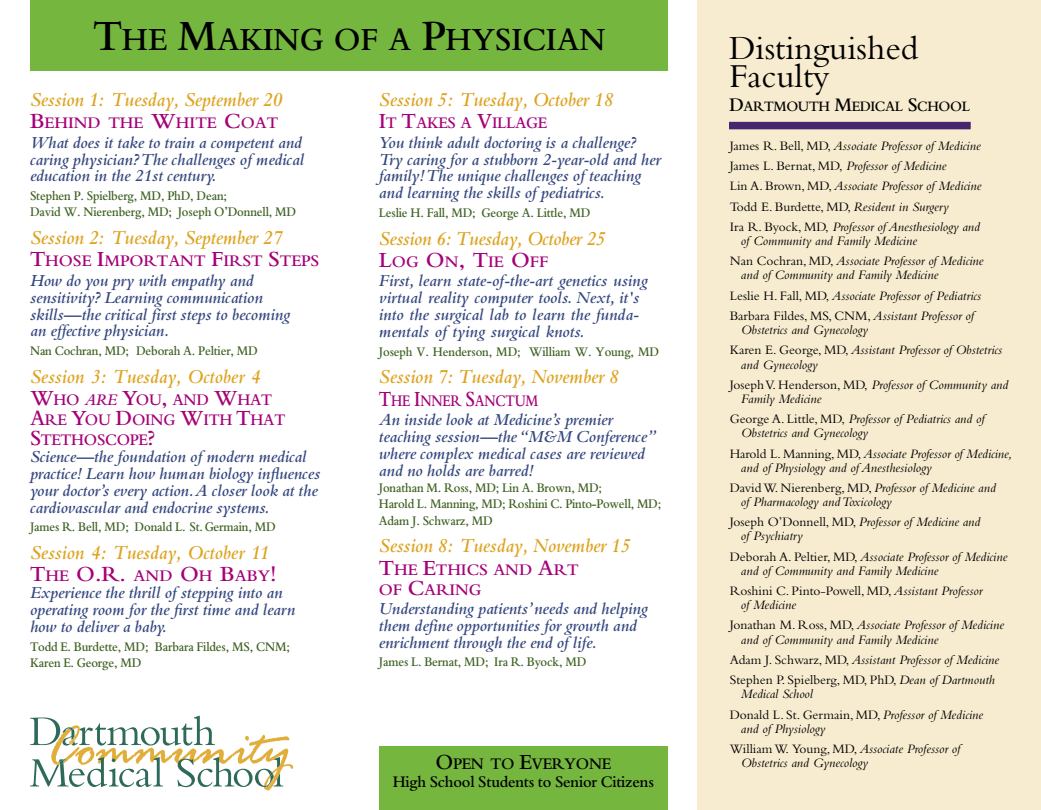
<style>
.page{position:relative;width:1041px;height:810px;background:#fff}
.page>*{position:absolute;margin:0;border:0;box-sizing:border-box;transform-origin:0 0}
.t1{font:35px/27.5px "Bembo";color:#000}
.t2{font:600 33.75px "Bembo";letter-spacing:-.005em;color:#000;scale:.95 1}
.newsession{font:italic 600 20.62px "Bembo";letter-spacing:-.005em;color:#dda421;scale:.95 1}
.newdescription{font:italic 600 17.5px/16.9px "Bembo";letter-spacing:-.005em;color:#34477f}
.newsession-2{font:600 16.88px/20px "Bembo";letter-spacing:-.005em;color:#a50078}
.newsession-3{font:600 16.88px/20px "Bembo";letter-spacing:-.005em;color:#a50078;scale:.95 1}
.bold_italic{font:600 16.88px "Bembo";letter-spacing:-.015em;color:#000;scale:.95 1}
.Course_Name{font:600 16.88px "Bembo";letter-spacing:-.02em;color:#a50078;scale:.82 1}
.t3{font:600 15px "Bembo";letter-spacing:-.025em;color:#000;scale:.95 1}
.newdescription-2{font:600 13.75px/16.2px "Bembo";letter-spacing:-.015em;color:#3e6121;scale:.9 1}
.t4{font:italic 13.5px/14px "Bembo";color:#000}
.t5{font:13.5px "Bembo";color:#000}
.s1{font-size:45px}
.s2{font-size:22.5px}
.s3{font-style:italic}
.s4{font-size:20px}
.s5{font-style:normal}
</style>
<div class="page">
<div style="left:30px;top:0;width:637px;height:71px;background:#75b63f"></div>
<div style="left:697px;top:0;width:344px;height:810px;background:#f8ecd0"></div>
<div style="left:379px;top:746px;width:289px;height:64px;background:#75b63f"></div>
<div style="left:729px;top:122px;width:241px;height:7px;background:#46266c"></div>
<svg style="left:30px;top:716px;width:263px;height:75px"></svg>
<p class="t2" style="left:93px;top:21px;width:541px"><span class="s1">T</span>HE <span class="s1">M</span>AKING OF A <span class="s1">P</span>HYSICIAN</p>
<p class="newsession" style="left:30px;top:88px;width:267px">Session 1: Tuesday, September 20</p>
<p class="newsession-2" style="left:30px;top:113px;width:250px"><span class="s2">B</span>EHIND THE <span class="s2">W</span>HITE <span class="s2">C</span>OAT</p>
<p class="newdescription" style="left:30px;top:134px;width:276px">What does it take to train a competent and caring physician? The challenges of medical education in the 21st century.</p>
<p class="newdescription-2" style="left:30px;top:188px;width:297px">Stephen P. Spielberg, MD, PhD, Dean;<br>David W. Nierenberg, MD; Joseph O’Donnell, MD</p>
<p class="newsession" style="left:30px;top:226px;width:267px">Session 2: Tuesday, September 27</p>
<p class="newsession-2" style="left:30px;top:251px;width:291px"><span class="s2">T</span>HOSE <span class="s2">I</span>MPORTANT <span class="s2">F</span>IRST <span class="s2">S</span>TEPS</p>
<p class="newdescription" style="left:30px;top:272px;width:262px">How do you pry with empathy and sensitivity? Learning communication skills—the critical first steps to becoming an effective physician.</p>
<p class="newdescription-2" style="left:30px;top:343px;width:255px">Nan Cochran, MD; Deborah A. Peltier, MD</p>
<p class="newsession" style="left:30px;top:365px;width:244px">Session 3: Tuesday, October 4</p>
<p class="newsession-3" style="left:30px;top:390px;width:270px"><span class="s2">W</span>HO <span class="s3">ARE</span> <span class="s2">Y</span>OU<span class="s2">,</span> AND <span class="s2">W</span>HAT<br><span class="s2">A</span>RE <span class="s2">Y</span>OU <span class="s2">D</span>OING <span class="s2">W</span>ITH <span class="s2">T</span>HAT<br><span class="s2">S</span>TETHOSCOPE<span class="s2">?</span></p>
<p class="newdescription" style="left:30px;top:448px;width:292px">Science––the foundation of modern medical practice! Learn how human biology influences your doctor’s every action.A closer look at the cardiovascular and endocrine systems.</p>
<p class="newdescription-2" style="left:30px;top:519px;width:275px">James R. Bell, MD; Donald L. St. Germain, MD</p>
<p class="newsession" style="left:30px;top:541px;width:253px">Session 4: Tuesday, October 11</p>
<p class="newsession-2" style="left:30px;top:566px;width:248px"><span class="s2">T</span>HE <span class="s2">O.R.</span> AND <span class="s2">O</span>H <span class="s2">B</span>ABY<span class="s2">!</span></p>
<p class="newdescription" style="left:30px;top:584px;width:267px">Experience the thrill of stepping into an operating room for the first time and learn how to deliver a baby.</p>
<p class="newdescription-2" style="left:30px;top:638px;width:290px">Todd E. Burdette, MD; Barbara Fildes, MS, CNM;<br>Karen E. George, MD</p>
<p class="newsession" style="left:379px;top:88px;width:248px">Session 5: Tuesday, October 18</p>
<p class="newsession-3" style="left:379px;top:113px;width:178px"><span class="s2">I</span>T <span class="s2">T</span>AKES A <span class="s2">V</span>ILLAGE</p>
<p class="newdescription" style="left:379px;top:134px;width:283px">You think adult doctoring is a challenge?<br>Try caring for a stubborn 2-year-old and her family! The unique challenges of teaching and learning the skills of pediatrics.</p>
<p class="newdescription-2" style="left:379px;top:205px;width:237px">Leslie H. Fall, MD; George A. Little, MD</p>
<p class="newsession" style="left:379px;top:227px;width:240px">Session 6: Tuesday, October 25</p>
<p class="newsession-2" style="left:379px;top:252px;width:171px"><span class="s2">L</span>OG <span class="s2">O</span>N<span class="s2">, T</span>IE <span class="s2">O</span>FF</p>
<p class="newdescription" style="left:379px;top:272px;width:270px">First, learn state-of-the-art genetics using virtual reality computer tools. Next, it's into the surgical lab to learn the funda&shy;mentals of tying surgical knots.</p>
<p class="newdescription-2" style="left:379px;top:343px;width:313px">Joseph V. Henderson, MD; William W. Young, MD</p>
<p class="newsession" style="left:379px;top:366px;width:254px">Session 7: Tuesday, November 8</p>
<p class="Course_Name" style="left:379px;top:391px;width:196px"><span class="s2">T</span>HE <span class="s2">I</span>NNER <span class="s2">S</span>ANCTUM</p>
<p class="newdescription" style="left:379px;top:411px;width:278px">An inside look at Medicine’s premier teaching session—the “M&amp;M Conference” where complex medical cases are reviewed and no holds are barred!</p>
<p class="newdescription-2" style="left:379px;top:480px;width:315px">Jonathan M. Ross, MD; Lin A. Brown, MD;<br>Harold L. Manning, MD; Roshini C. Pinto-Powell, MD;<br>Adam J. Schwarz, MD</p>
<p class="newsession" style="left:379px;top:534px;width:266px">Session 8: Tuesday, November 15</p>
<p class="newsession-2" style="left:379px;top:559px;width:201px"><span class="s2">T</span>HE <span class="s2">E</span>THICS AND <span class="s2">A</span>RT<br>OF <span class="s2">C</span>ARING</p>
<p class="newdescription" style="left:379px;top:600px;width:270px">Understanding patients’ needs and helping them define opportunities for growth and enrichment through the end of life.</p>
<p class="newdescription-2" style="left:379px;top:654px;width:232px">James L. Bernat, MD; Ira R. Byock, MD</p>
<p class="bold_italic" style="left:435px;top:755px;width:186px"><span class="s2">O</span>PEN TO <span class="s2">E</span>VERYONE</p>
<p class="bold_italic" style="left:393px;top:772px;width:276px">High School Students to Senior Citizens</p>
<p class="t1" style="left:729px;top:34px;width:191px">Distinguished<br>Faculty</p>
<p class="t3" style="left:729px;top:98px;width:255px"><span class="s4">D</span>ARTMOUTH <span class="s4">M</span>EDICAL <span class="s4">S</span>CHOOL</p>
<p class="t4" style="left:729px;top:138px;width:252px"><span class="s5">James R. Bell, MD,</span> Associate Professor of Medicine</p>
<p class="t4" style="left:729px;top:159px;width:218px"><span class="s5">James L. Bernat, MD,</span> Professor of Medicine</p>
<p class="t4" style="left:729px;top:179px;width:253px"><span class="s5">Lin A. Brown, MD,</span> Associate Professor of Medicine</p>
<p class="t5" style="left:729px;top:199px;width:220px">Todd E. Burdette, MD, <span class="s3">Resident in Surgery</span></p>
<p class="t4" style="left:741px;top:220px;width:241px;text-indent:-11px"><span class="s5">Ira R. Byock, MD,</span> Professor of Anesthesiology and of Community and Family Medicine</p>
<p class="t4" style="left:741px;top:254px;width:244px;text-indent:-11px"><span class="s5">Nan Cochran, MD,</span> Associate Professor of Medicine and of Community and Family Medicine</p>
<p class="t4" style="left:729px;top:288px;width:253px"><span class="s5">Leslie H. Fall, MD,</span> Associate Professor of Pediatrics</p>
<p class="t4" style="left:741px;top:309px;width:234px;text-indent:-11px"><span class="s5">Barbara Fildes, MS, CNM,</span> Assistant Professor of<br>Obstetrics and Gynecology</p>
<p class="t4" style="left:741px;top:343px;width:263px;text-indent:-11px"><span class="s5">Karen E. George, MD,</span> Assistant Professor of Obstetrics and Gynecology</p>
<p class="t4" style="left:741px;top:377px;width:269px;text-indent:-11px"><span class="s5">Joseph V. Henderson, MD,</span> Professor of Community and<br>Family Medicine</p>
<p class="t4" style="left:741px;top:412px;width:245px;text-indent:-11px"><span class="s5">George A. Little, MD,</span> Professor of Pediatrics and of<br>Obstetrics and Gynecology</p>
<p class="t4" style="left:741px;top:446px;width:273px;text-indent:-11px"><span class="s5">Harold L. Manning, MD,</span> Associate Professor of Medicine, and of Physiology and of Anesthesiology</p>
<p class="t4" style="left:741px;top:480px;width:256px;text-indent:-11px"><span class="s5">David W. Nierenberg, MD,</span> Professor of Medicine and of Pharmacology and Toxicology</p>
<p class="t4" style="left:741px;top:515px;width:241px;text-indent:-11px"><span class="s5">Joseph O’Donnell, MD,</span> Professor of Medicine and of Psychiatry</p>
<p class="t4" style="left:741px;top:549px;width:268px;text-indent:-11px"><span class="s5">Deborah A. Peltier, MD,</span> Associate Professor of Medicine and of Community and Family Medicine</p>
<p class="t4" style="left:741px;top:584px;width:243px;text-indent:-11px"><span class="s5">Roshini C. Pinto-Powell, MD,</span> Assistant Professor of Medicine</p>
<p class="t4" style="left:741px;top:618px;width:265px;text-indent:-11px"><span class="s5">Jonathan M. Ross, MD,</span> Associate Professor of Medicine and of Community and Family Medicine</p>
<p class="t4" style="left:729px;top:652px;width:271px"><span class="s5">Adam J. Schwarz, MD,</span> Assistant Professor of Medicine</p>
<p class="t4" style="left:741px;top:673px;width:255px;text-indent:-11px"><span class="s5">Stephen P. Spielberg, MD, PhD,</span> Dean of Dartmouth<br>Medical School</p>
<p class="t4" style="left:741px;top:707px;width:244px;text-indent:-11px"><span class="s5">Donald L. St. Germain, MD,</span> Professor of Medicine and of Physiology</p>
<p class="t4" style="left:741px;top:741px;width:221px;text-indent:-11px"><span class="s5">William W. Young, MD,</span> Associate Professor of<br>Obstetrics and Gynecology</p>
</div>
